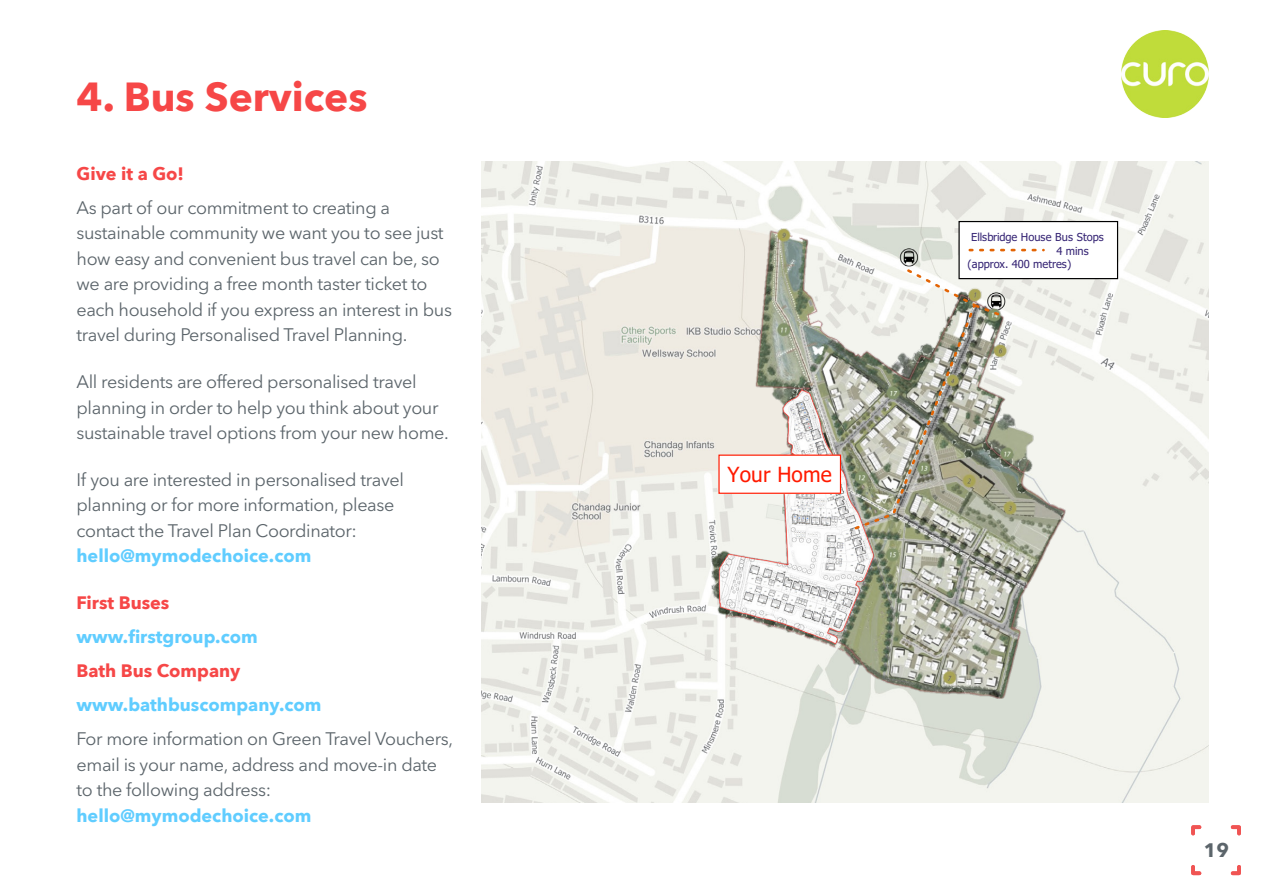
<style>
.page{position:relative;width:1263px;height:893px;background:#fff}
.page>*{position:absolute;margin:0;border:0;box-sizing:border-box;transform-origin:0 0}
.H1__Heading{font:700 40.5px "Avenir Next";color:#f64747}
.t1{font:21px "Tahoma";letter-spacing:.005em;color:#ff1a00}
.t2{font:700 19.5px "Avenir Next";color:#5c656b}
.B1__Body{font:18px/25.5px "Avenir Next LT Pro";letter-spacing:-.02em;color:#5c656b}
.L1__Link{font:700 18px "Avenir Next";color:#60cdff}
.L1__Link-2{font:700 18px "Avenir Next";color:#f64747}
.t3{font:11.1px "Tahoma";letter-spacing:-.005em;color:#352474}
.s1{font-family:"Avenir Next";font-weight:700;color:#60cdff}
</style>
<div class="page">
<svg style="left:1191px;top:825px;width:11px;height:11px"></svg>
<svg style="left:1230px;top:825px;width:11px;height:11px"></svg>
<svg style="left:1230px;top:865px;width:11px;height:11px"></svg>
<svg style="left:1191px;top:865px;width:11px;height:11px"></svg>
<img style="left:1122px;top:30px;width:87px;height:87px">
<img style="left:482px;top:162px;width:727px;height:641px">
<img style="left:711px;top:228px;width:354px;height:470px">
<img style="left:718px;top:390px;width:155px;height:255px">
<div style="left:719px;top:455px;width:121px;height:38px;background:#fff"></div>
<div style="left:718px;top:455px;width:123px;height:39px;border:1px solid #ff1a00"></div>
<svg style="left:852px;top:267px;width:154px;height:264px;background:#b6b7a9"></svg>
<div style="left:959px;top:222px;width:158px;height:57px;background:#fff"></div>
<div style="left:958px;top:221px;width:160px;height:58px;border:1px solid #000"></div>
<svg style="left:970px;top:249px;width:73px;height:2px"></svg>
<p class="H1__Heading" style="left:77px;top:62px;width:292px">4. Bus Services</p>
<p class="L1__Link-2" style="left:77px;top:158px;width:109px">Give it a Go!</p>
<p class="B1__Body" style="left:77px;top:195px;width:377px">As part of our commitment to creating a sustainable community we want you to see just how easy and convenient bus travel can be, so we are providing a free month taster ticket to each household if you express an interest in bus travel during Personalised Travel Planning.</p>
<p class="B1__Body" style="left:77px;top:369px;width:374px">All residents are offered personalised travel planning in order to help you think about your sustainable travel options from your new home.</p>
<p class="B1__Body" style="left:77px;top:467px;width:329px">If you are interested in personalised travel planning or for more information, please contact the Travel Plan Coordinator: <span class="s1">hello@mymodechoice.com</span></p>
<p class="L1__Link-2" style="left:77px;top:587px;width:94px">First Buses</p>
<p class="L1__Link" style="left:77px;top:621px;width:183px">www.firstgroup.com</p>
<p class="L1__Link-2" style="left:77px;top:655px;width:165px">Bath Bus Company</p>
<p class="L1__Link" style="left:77px;top:689px;width:247px">www.bathbuscompany.com</p>
<p class="B1__Body" style="left:77px;top:726px;width:378px">For more information on Green Travel Vouchers, email is your name, address and move-in date to the following address: <span class="s1">hello@mymodechoice.com</span></p>
<p class="t1" style="left:728px;top:466px;width:106px">Your Home</p>
<p class="t3" style="left:971px;top:233px;width:134px">Ellsbridge House Bus Stops</p>
<p class="t3" style="left:1056px;top:246px;width:34px">4 mins</p>
<p class="t3" style="left:967px;top:259px;width:105px">(approx. 400 metres)</p>
<p class="t2" style="left:1204px;top:833px;width:27px">19</p>
</div>
